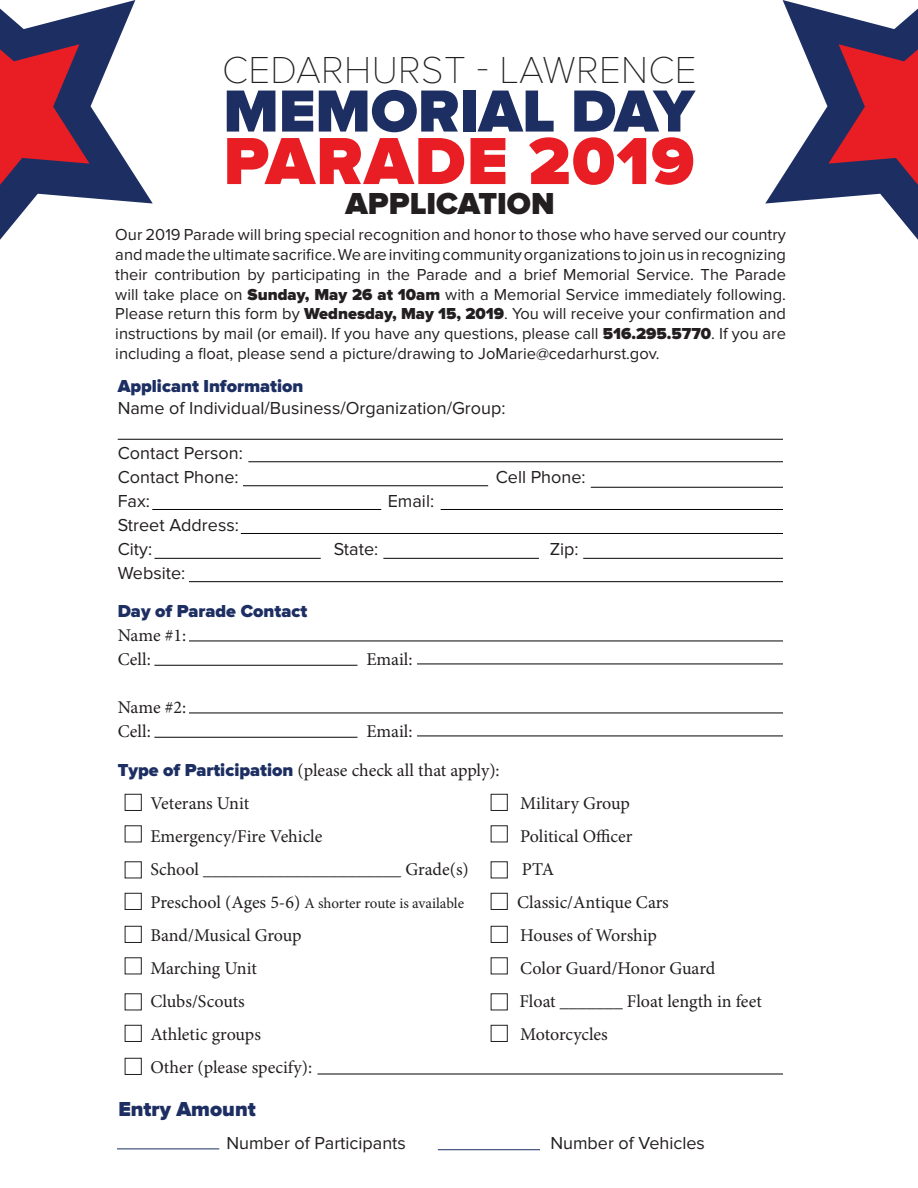
<style>
.page{position:relative;width:918px;height:1188px;background:#fff}
.page>*{position:absolute;margin:0;border:0;box-sizing:border-box;transform-origin:0 0}
.t1{font:900 69px "Proxima Nova";letter-spacing:.02em;color:#e81e24}
.t2{font:900 61.5px "Proxima Nova";color:#1d2f62}
.t3{font:100 39px "Proxima Nova T";letter-spacing:.01em;color:#231f20}
.t4{font:900 31.5px "Proxima Nova";color:#231f20}
.t5{font:900 21px "Proxima Nova";color:#1d2f62}
.t6{font:18px "Minion Pro";letter-spacing:-.005em;color:#231f20}
.t7{font:18px "Proxima Nova";color:#231f20}
.t8{font:900 18px "Proxima Nova";color:#1d2f62}
.t9{font:16.5px/19.8px "Proxima Nova";color:#231f20;text-align:justify}
.t10{font:15px "Minion Pro";letter-spacing:-.005em;color:#231f20}
.s1{font-weight:900}
.s2{font-family:"Proxima Nova";font-weight:900;color:#1d2f62}
.s3{font-size:18px}
</style>
<div class="page">
<svg style="left:0;top:0;width:153px;height:240px"></svg>
<svg style="left:765px;top:0;width:153px;height:240px"></svg>
<hr style="left:118px;top:439px;width:665px;height:1px;background:#040503">
<hr style="left:248px;top:462px;width:535px;height:1px;background:#040503">
<hr style="left:243px;top:486px;width:245px;height:1px;background:#040503">
<hr style="left:591px;top:487px;width:192px;height:1px;background:#040503">
<hr style="left:152px;top:509px;width:229px;height:1px;background:#040503">
<hr style="left:441px;top:509px;width:342px;height:1px;background:#040503">
<hr style="left:241px;top:533px;width:542px;height:1px;background:#040503">
<hr style="left:154px;top:558px;width:167px;height:1px;background:#040503">
<hr style="left:383px;top:558px;width:156px;height:1px;background:#040503">
<hr style="left:583px;top:558px;width:200px;height:1px;background:#040503">
<hr style="left:189px;top:581px;width:594px;height:1px;background:#040503">
<hr style="left:189px;top:641px;width:594px;height:1px;background:#040503">
<hr style="left:154px;top:665px;width:203px;height:1px;background:#040503">
<hr style="left:417px;top:664px;width:366px;height:1px;background:#040503">
<hr style="left:189px;top:713px;width:594px;height:1px;background:#040503">
<hr style="left:154px;top:737px;width:203px;height:1px;background:#040503">
<hr style="left:417px;top:736px;width:366px;height:1px;background:#040503">
<div style="left:125px;top:794px;width:16px;height:17px;border:1px solid #231f20"></div>
<div style="left:125px;top:893px;width:16px;height:17px;border:1px solid #231f20"></div>
<div style="left:125px;top:926px;width:16px;height:17px;border:1px solid #231f20"></div>
<div style="left:125px;top:1025px;width:16px;height:17px;border:1px solid #231f20"></div>
<div style="left:125px;top:1058px;width:16px;height:17px;border:1px solid #231f20"></div>
<div style="left:491px;top:794px;width:16px;height:17px;border:1px solid #231f20"></div>
<div style="left:491px;top:893px;width:16px;height:17px;border:1px solid #231f20"></div>
<div style="left:491px;top:926px;width:16px;height:17px;border:1px solid #231f20"></div>
<hr style="left:318px;top:1074px;width:465px;height:1px;background:#040503">
<hr style="left:117px;top:1149px;width:102px;height:1px;background:#1d2f62">
<div style="left:491px;top:1025px;width:16px;height:17px;border:1px solid #231f20"></div>
<hr style="left:438px;top:1149px;width:102px;height:1px;background:#1d2f62">
<p class="t3" style="left:222px;top:48px;width:476px">CEDARHURST - LAWRENCE</p>
<p class="t2" style="left:223px;top:76px;width:473px">MEMORIAL DAY</p>
<p class="t1" style="left:224px;top:121px;width:472px">PARADE 2019</p>
<p class="t4" style="left:346px;top:185px;width:211px">APPLICATION</p>
<p class="t9" style="left:115px;top:225px;width:672px">Our 2019 Parade will bring special recognition and honor to those who have served our country and made the ultimate sacrifice. We are inviting community organizations to join us in recognizing their contribution by participating in the Parade and a brief Memorial Service. The Parade will take place on <span class="s1">Sunday, May 26 at 10am</span> with a Memorial Service immediately following.<br>Please return this form by <span class="s1">Wednesday, May 15, 2019</span>. You will receive your confirmation and instructions by mail (or email). If you have any questions, please call <span class="s1">516.295.5770</span>. If you are including a float, please send a picture/drawing to JoMarie@cedarhurst.gov.</p>
<p class="t8" style="left:118px;top:376px;width:187px">Applicant Information</p>
<p class="t7" style="left:118px;top:397px;width:389px">Name of Individual/Business/Organization/Group:</p>
<p class="t7" style="left:118px;top:443px;width:127px">Contact Person:</p>
<p class="t7" style="left:118px;top:467px;width:122px">Contact Phone:</p>
<p class="t7" style="left:496px;top:467px;width:92px">Cell Phone:</p>
<p class="t7" style="left:118px;top:491px;width:34px">Fax:</p>
<p class="t7" style="left:388px;top:491px;width:48px">Email:</p>
<p class="t7" style="left:118px;top:515px;width:123px">Street Address:</p>
<p class="t7" style="left:118px;top:539px;width:36px">City:</p>
<p class="t7" style="left:334px;top:539px;width:46px">State:</p>
<p class="t7" style="left:550px;top:539px;width:31px">Zip:</p>
<p class="t7" style="left:118px;top:563px;width:69px">Website:</p>
<p class="t8" style="left:118px;top:600px;width:191px">Day of Parade Contact</p>
<p class="t6" style="left:118px;top:623px;width:70px">Name #1:</p>
<p class="t6" style="left:118px;top:647px;width:35px">Cell:</p>
<p class="t6" style="left:366px;top:647px;width:48px">Email:</p>
<p class="t6" style="left:118px;top:695px;width:70px">Name #2:</p>
<p class="t6" style="left:118px;top:719px;width:35px">Cell:</p>
<p class="t6" style="left:366px;top:719px;width:48px">Email:</p>
<p class="t6" style="left:118px;top:758px;width:383px"><span class="s2">Type of Participation</span> (please check all that apply):</p>
<p class="t6" style="left:150px;top:791px;width:100px">Veterans Unit</p>
<p class="t6" style="left:520px;top:791px;width:111px">Military Group</p>
<p class="t6" style="left:150px;top:824px;width:174px">Emergency/Fire Vehicle</p>
<p class="t6" style="left:520px;top:824px;width:114px">Political Officer</p>
<p class="t6" style="left:150px;top:857px;width:320px">School ______________________ Grade(s)</p>
<p class="t6" style="left:522px;top:857px;width:34px">PTA</p>
<p class="t10" style="left:150px;top:893px;width:315px"><span class="s3">Preschool (Ages 5-6)</span> A shorter route is available</p>
<p class="t6" style="left:517px;top:890px;width:153px">Classic/Antique Cars</p>
<p class="t6" style="left:150px;top:923px;width:153px">Band/Musical Group</p>
<p class="t6" style="left:520px;top:923px;width:138px">Houses of Worship</p>
<p class="t6" style="left:150px;top:956px;width:108px">Marching Unit</p>
<p class="t6" style="left:520px;top:956px;width:197px">Color Guard/Honor Guard</p>
<p class="t6" style="left:150px;top:989px;width:96px">Clubs/Scouts</p>
<p class="t6" style="left:519px;top:989px;width:244px">Float _______ Float length in feet</p>
<p class="t6" style="left:150px;top:1022px;width:112px">Athletic groups</p>
<p class="t6" style="left:520px;top:1022px;width:89px">Motorcycles</p>
<p class="t6" style="left:150px;top:1055px;width:163px">Other (please specify):</p>
<p class="t5" style="left:118px;top:1097px;width:139px">Entry Amount</p>
<p class="t7" style="left:226px;top:1133px;width:181px">Number of Participants</p>
<p class="t7" style="left:550px;top:1133px;width:156px">Number of Vehicles</p>
</div>
